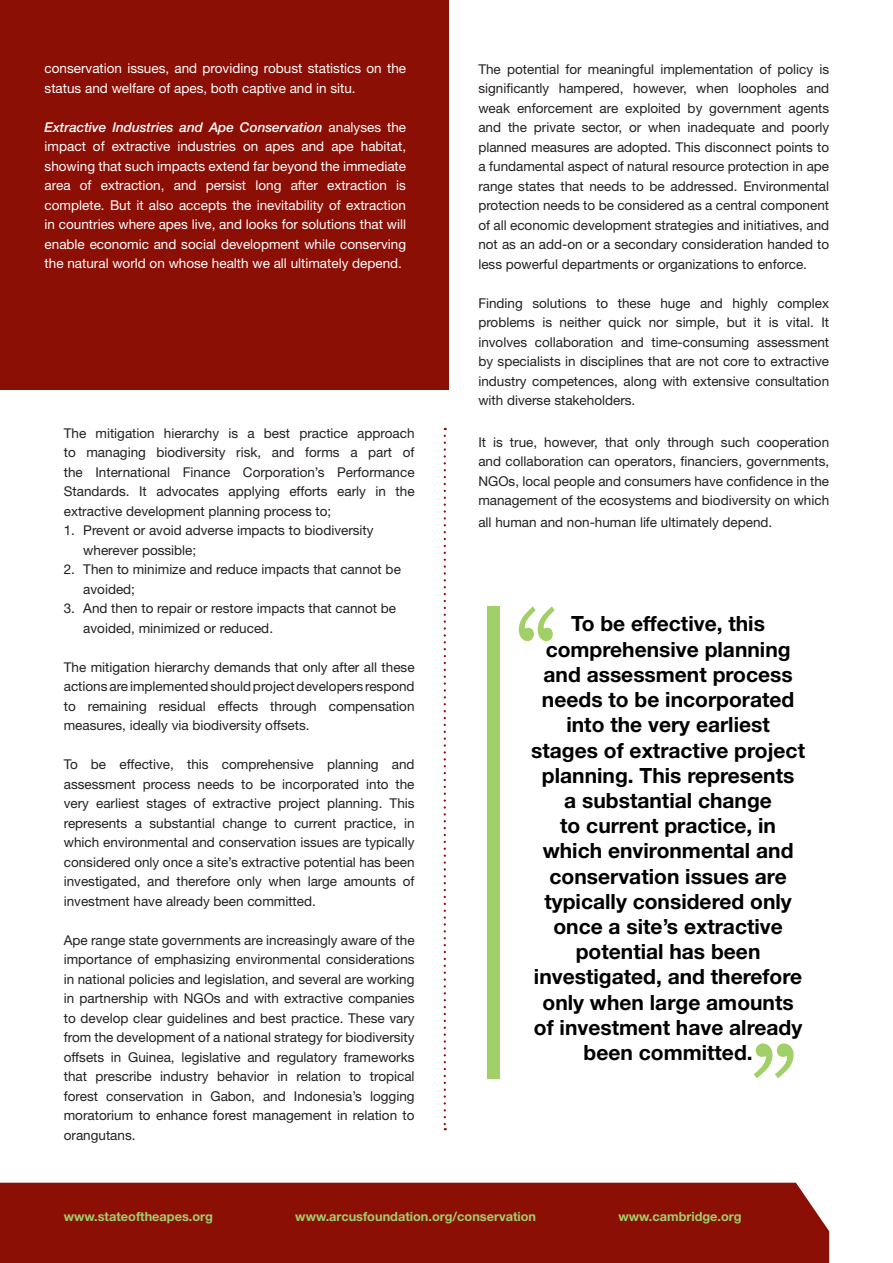
<style>
.page{position:relative;width:893px;height:1263px;background:#fff}
.page>*{position:absolute;margin:0;border:0;box-sizing:border-box;transform-origin:0 0}
.t1{font:700 21px/25.2px "Helvetica Neue LT Std";color:#000;text-align:center}
.t2{font:13.5px/19.5px "Helvetica Neue LT Std";color:#231f20;text-align:justify}
.t3{font:13.5px/19.5px "Helvetica Neue LT Std";color:#fff}
.t4{font:700 12.75px "Helvetica Neue LT Std";color:#a1cf68}
.s1{font-weight:500;font-style:italic}
</style>
<div class="page">
<div style="left:0;top:0;width:448px;height:390px;background:#8c0f05"></div>
<div style="left:0;top:1183px;width:829px;height:80px;background:#8c0f05"></div>
<svg style="left:444px;top:436px;width:2px;height:694px"></svg>
<div style="left:487px;top:606px;width:13px;height:472px;background:#a1cf68"></div>
<svg style="left:519px;top:606px;width:36px;height:35px"></svg>
<svg style="left:754px;top:1043px;width:40px;height:35px"></svg>
<p class="t3" style="left:45px;top:59px;width:363px">conservation issues, and providing robust statistics on the status and welfare of apes, both captive and in situ.</p>
<p class="t3" style="left:45px;top:117px;width:363px;text-align:justify"><span class="s1">Extractive Industries and Ape Conservation</span> analyses the impact of extractive industries on apes and ape habitat, showing that such impacts extend far beyond the immediate area of extraction, and persist long after extraction is complete. But it also accepts the inevitability of extraction in countries where apes live, and looks for solutions that will enable economic and social development while conserving the natural world on whose health we all ultimately depend.</p>
<p class="t2" style="left:64px;top:423px;width:352px">The mitigation hierarchy is a best practice approach to managing biodiversity risk, and forms a part of the International Finance Corporation’s Performance Standards. It advocates applying efforts early in the extractive development planning process to;</p>
<p class="t2" style="left:83px;top:521px;width:292px;text-indent:-19px">1. Prevent or avoid adverse impacts to biodiversity wherever possible;</p>
<p class="t2" style="left:83px;top:560px;width:319px;text-indent:-19px">2. Then to minimize and reduce impacts that cannot be avoided;</p>
<p class="t2" style="left:83px;top:599px;width:314px;text-indent:-19px">3. And then to repair or restore impacts that cannot be avoided, minimized or reduced.</p>
<p class="t2" style="left:64px;top:657px;width:352px">The mitigation hierarchy demands that only after all these actions are implemented should project developers respond to remaining residual effects through compensation measures, ideally via biodiversity offsets.</p>
<p class="t2" style="left:64px;top:754px;width:352px">To be effective, this comprehensive planning and assessment process needs to be incorporated into the very earliest stages of extractive project planning. This represents a substantial change to current practice, in which environmental and conservation issues are typically considered only once a site’s extractive potential has been investigated, and therefore only when large amounts of investment have already been committed.</p>
<p class="t2" style="left:64px;top:930px;width:352px">Ape range state governments are increasingly aware of the importance of emphasizing environmental considerations in national policies and legislation, and several are working in partnership with NGOs and with extractive companies to develop clear guidelines and best practice. These vary from the development of a national strategy for biodiversity offsets in Guinea, legislative and regulatory frameworks that prescribe industry behavior in relation to tropical forest conservation in Gabon, and Indonesia’s logging moratorium to enhance forest management in relation to orangutans.</p>
<p class="t2" style="left:478px;top:59px;width:352px">The potential for meaningful implementation of policy is significantly hampered, however, when loopholes and weak enforcement are exploited by government agents and the private sector, or when inadequate and poorly planned measures are adopted. This disconnect points to a fundamental aspect of natural resource protection in ape range states that needs to be addressed. Environmental protection needs to be considered as a central component of all economic development strategies and initiatives, and not as an add-on or a secondary consideration handed to less powerful departments or organizations to enforce.</p>
<p class="t2" style="left:478px;top:293px;width:352px">Finding solutions to these huge and highly complex problems is neither quick nor simple, but it is vital. It involves collaboration and time-consuming assessment by specialists in disciplines that are not core to extractive industry competences, along with extensive consultation with diverse stakeholders.</p>
<p class="t2" style="left:478px;top:432px;width:352px">It is true, however, that only through such cooperation and collaboration can operators, financiers, governments, NGOs, local people and consumers have confidence in the management of the ecosystems and biodiversity on which</p>
<p class="t2" style="left:478px;top:512px;width:295px">all human and non-human life ultimately depend.</p>
<p class="t1" style="left:531px;top:611px;width:275px">To be effective, this comprehensive planning and assessment process needs to be incorporated into the very earliest stages of extractive project planning. This represents<br>a substantial change<br>to current practice, in which environmental and conservation issues are typically considered only once a site’s extractive potential has been investigated, and therefore only when large amounts of investment have already been committed.</p>
<p class="t4" style="left:64px;top:1208px;width:151px">www.stateoftheapes.org</p>
<p class="t4" style="left:295px;top:1208px;width:242px">www.arcusfoundation.org/conservation</p>
<p class="t4" style="left:618px;top:1208px;width:125px">www.cambridge.org</p>
</div>
